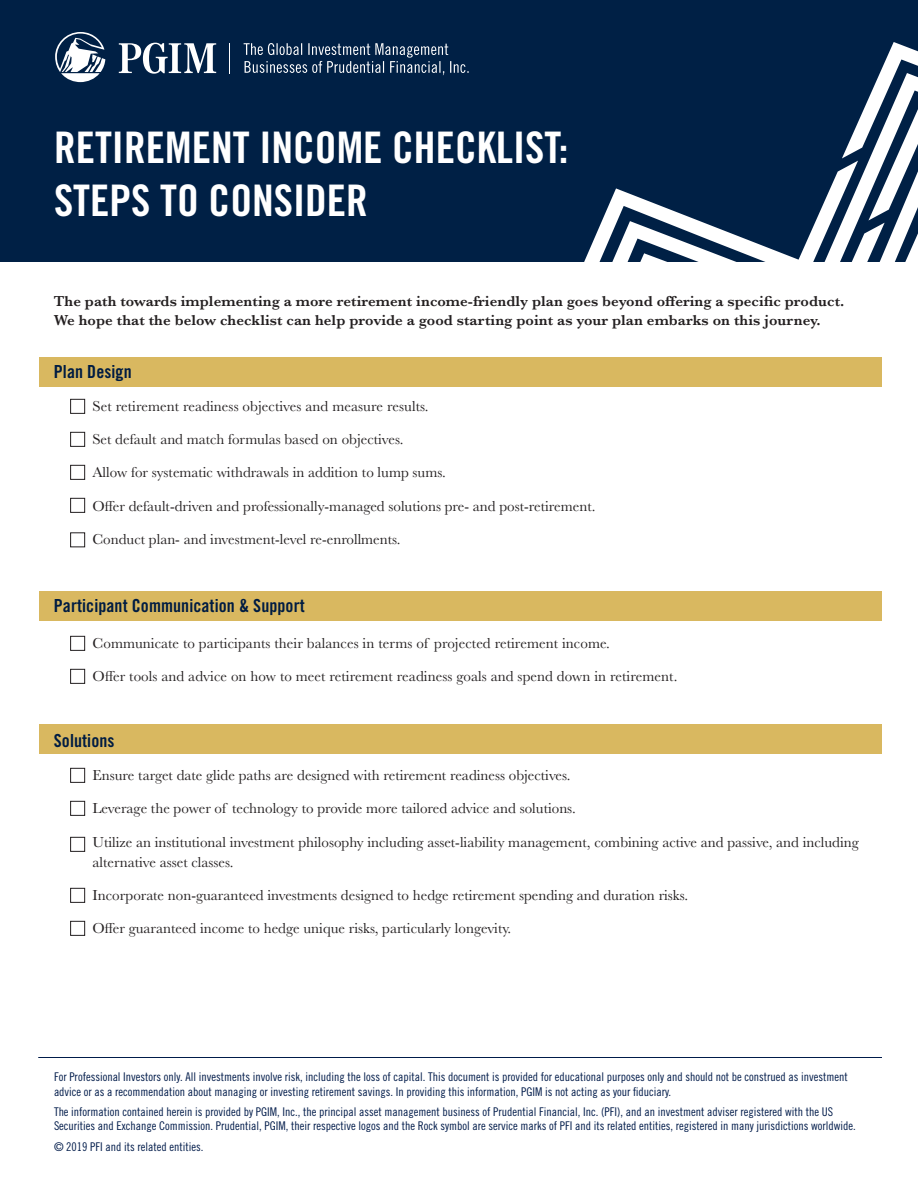
<style>
.page{position:relative;width:918px;height:1188px;background:#fff}
.page>*{position:absolute;margin:0;border:0;box-sizing:border-box;transform-origin:0 0}
.t1{font:43.5px/53.2px "Trade Gothic Bold Cond Twenty";color:#fff}
.T_Body_copy{font:18px "Trade Gothic Bold Cond Twenty";letter-spacing:.005em;color:#001c42}
.T_Body_copy-2{font:15px/19.5px "Baskerville";color:#231f20}
.T_Body_copy-3{font:600 15px/19.5px "Baskerville";letter-spacing:.005em;color:#231f20}
.t2{font:12px/14.4px "Trade Gothic LT Std Cn 18";color:#001b4a}
</style>
<div class="page">
<div style="left:0;top:0;width:918px;height:261px;background:#002045"></div>
<div style="left:39px;top:357px;width:843px;height:30px;background:#d9b860"></div>
<div style="left:39px;top:591px;width:843px;height:30px;background:#d9b860"></div>
<div style="left:39px;top:724px;width:843px;height:30px;background:#d9b860"></div>
<hr style="left:230px;top:43px;width:1px;height:30px;background:#fff">
<svg style="left:55px;top:32px;width:50px;height:50px"></svg>
<svg style="left:119px;top:43px;width:97px;height:31px"></svg>
<svg style="left:244px;top:43px;width:225px;height:32px"></svg>
<svg style="left:572px;top:42px;width:346px;height:220px"></svg>
<div style="left:70px;top:399px;width:15px;height:15px;border:1px solid #231f20"></div>
<div style="left:70px;top:432px;width:15px;height:15px;border:1px solid #231f20"></div>
<div style="left:70px;top:465px;width:15px;height:15px;border:1px solid #231f20"></div>
<div style="left:70px;top:498px;width:15px;height:15px;border:1px solid #231f20"></div>
<div style="left:70px;top:533px;width:15px;height:14px;border:1px solid #231f20"></div>
<div style="left:70px;top:636px;width:15px;height:15px;border:1px solid #231f20"></div>
<div style="left:70px;top:669px;width:15px;height:15px;border:1px solid #231f20"></div>
<div style="left:70px;top:768px;width:15px;height:15px;border:1px solid #231f20"></div>
<div style="left:70px;top:801px;width:15px;height:15px;border:1px solid #231f20"></div>
<div style="left:70px;top:837px;width:15px;height:15px;border:1px solid #231f20"></div>
<div style="left:70px;top:888px;width:15px;height:15px;border:1px solid #231f20"></div>
<div style="left:70px;top:921px;width:15px;height:15px;border:1px solid #231f20"></div>
<hr style="left:38px;top:1057px;width:844px;height:1px;background:#001b4a">
<p class="t1" style="left:54px;top:120px;width:516px">RETIREMENT INCOME CHECKLIST:<br>STEPS TO CONSIDER</p>
<h2 class="T_Body_copy-3" style="left:54px;top:291px;width:792px">The path towards implementing a more retirement income-friendly plan goes beyond offering a specific product.<br>We hope that the below checklist can help provide a good starting point as your plan embarks on this journey.</h2>
<h2 class="T_Body_copy" style="left:54px;top:360px;width:79px">Plan Design</h2>
<h2 class="T_Body_copy-2" style="left:93px;top:396px;width:338px">Set retirement readiness objectives and measure results.</h2>
<h2 class="T_Body_copy-2" style="left:93px;top:429px;width:312px">Set default and match formulas based on objectives.</h2>
<h2 class="T_Body_copy-2" style="left:93px;top:462px;width:355px">Allow for systematic withdrawals in addition to lump sums.</h2>
<h2 class="T_Body_copy-2" style="left:93px;top:497px;width:504px">Offer default-driven and professionally-managed solutions pre- and post-retirement.</h2>
<h2 class="T_Body_copy-2" style="left:93px;top:530px;width:310px">Conduct plan- and investment-level re-enrollments.</h2>
<h2 class="T_Body_copy" style="left:54px;top:594px;width:252px">Participant Communication &amp; Support</h2>
<h2 class="T_Body_copy-2" style="left:93px;top:633px;width:519px">Communicate to participants their balances in terms of projected retirement income.</h2>
<h2 class="T_Body_copy-2" style="left:93px;top:666px;width:586px">Offer tools and advice on how to meet retirement readiness goals and spend down in retirement.</h2>
<h2 class="T_Body_copy" style="left:54px;top:729px;width:62px">Solutions</h2>
<h2 class="T_Body_copy-2" style="left:93px;top:765px;width:480px">Ensure target date glide paths are designed with retirement readiness objectives.</h2>
<h2 class="T_Body_copy-2" style="left:93px;top:798px;width:485px">Leverage the power of technology to provide more tailored advice and solutions.</h2>
<h2 class="T_Body_copy-2" style="left:93px;top:833px;width:768px">Utilize an institutional investment philosophy including asset-liability management, combining active and passive, and including alternative asset classes.</h2>
<h2 class="T_Body_copy-2" style="left:93px;top:885px;width:597px">Incorporate non-guaranteed investments designed to hedge retirement spending and duration risks.</h2>
<h2 class="T_Body_copy-2" style="left:93px;top:918px;width:420px">Offer guaranteed income to hedge unique risks, particularly longevity.</h2>
<p class="t2" style="left:54px;top:1070px;width:795px">For Professional Investors only. All investments involve risk, including the loss of capital. This document is provided for educational purposes only and should not be construed as investment advice or as a recommendation about managing or investing retirement savings. In providing this information, PGIM is not acting as your fiduciary.</p>
<p class="t2" style="left:54px;top:1104px;width:803px">The information contained herein is provided by PGIM, Inc., the principal asset management business of Prudential Financial, Inc. (PFI), and an investment adviser registered with the US<br>Securities and Exchange Commission. Prudential, PGIM, their respective logos and the Rock symbol are service marks of PFI and its related entities, registered in many jurisdictions worldwide.</p>
<p class="t2" style="left:54px;top:1139px;width:151px">© 2019 PFI and its related entities.</p>
</div>
